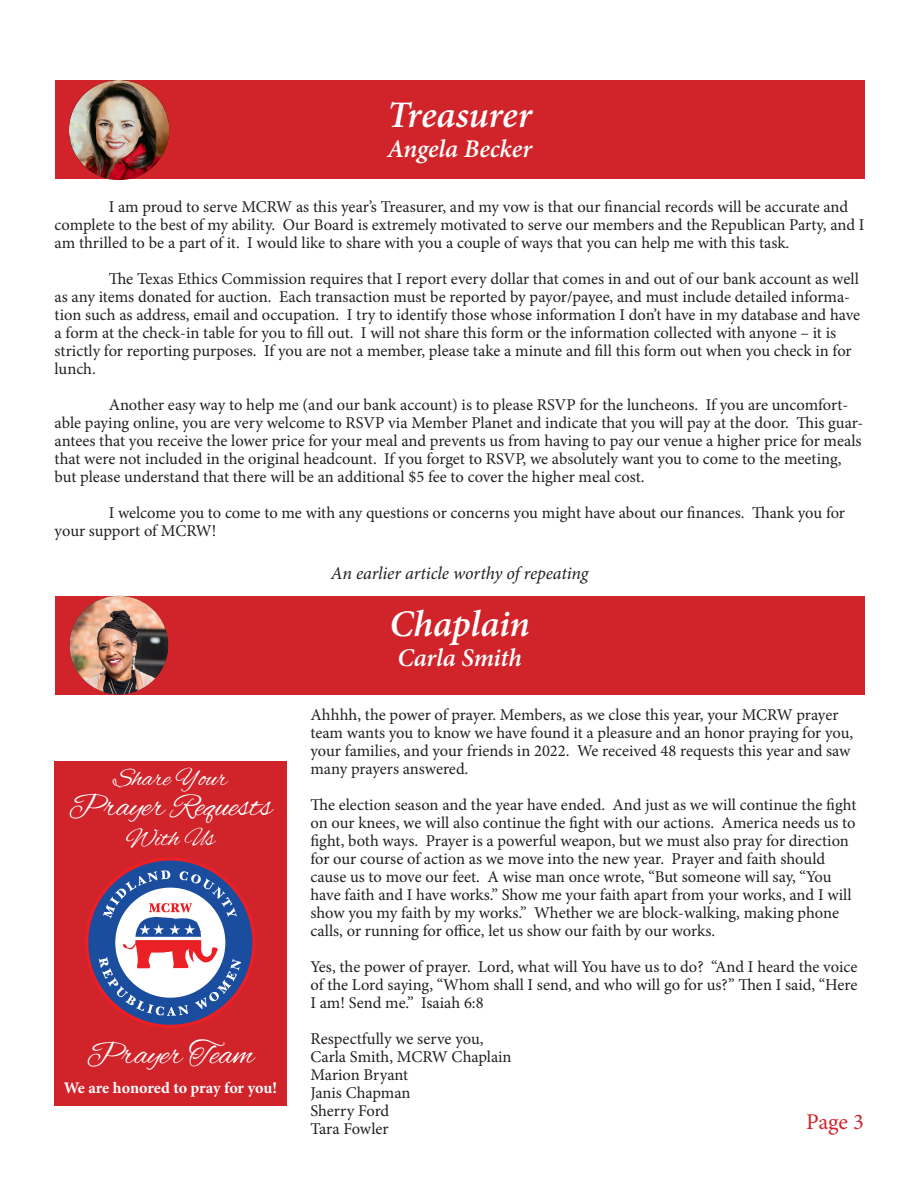
<style>
.page{position:relative;width:918px;height:1188px;background:#fff}
.page>*{position:absolute;margin:0;border:0;box-sizing:border-box;transform-origin:0 0}
.t1{font:italic 600 37.5px "Minion Pro";letter-spacing:-.01em;color:#fff}
.t2{font:33.3px "Alex Brush";color:#fff}
.t3{font:26.25px "Alex Brush";color:#fff}
.t4{font:italic 600 25.5px "Minion Pro";letter-spacing:-.005em;color:#fff}
.t5{font:22.5px "Minion Pro";color:#d1232a}
.t6{font:italic 18px "Minion Pro";letter-spacing:-.01em;color:#231f20}
.t7{font:16.5px/18px "Minion Pro";letter-spacing:-.005em;color:#231f20}
.t8{font:700 16.05px "Minion Pro";letter-spacing:-.01em;color:#fff}
</style>
<div class="page">
<div style="left:55px;top:81px;width:810px;height:98px;background:#d1232a"></div>
<div style="left:55px;top:596px;width:810px;height:99px;background:#d1232a"></div>
<img style="left:70px;top:81px;width:98px;height:98px">
<div style="left:54px;top:761px;width:233px;height:345px;background:#d1232a"></div>
<svg style="left:85px;top:857px;width:171px;height:171px"></svg>
<div style="left:88px;top:861px;width:164px;height:164px;background:#1b4d9f;border-radius:50%"></div>
<svg style="left:99px;top:870px;width:142px;height:146px"></svg>
<img style="left:70px;top:596px;width:98px;height:98px;border-radius:49px">
<p class="t1" style="left:387px;top:88px;width:147px">Treasurer</p>
<p class="t4" style="left:387px;top:131px;width:146px">Angela Becker</p>
<p class="t7" style="left:55px;top:198px;width:811px;text-indent:54px">I am proud to serve MCRW as this year’s Treasurer, and my vow is that our financial records will be accurate and complete to the best of my ability. Our Board is extremely motivated to serve our members and the Republican Party, and I am thrilled to be a part of it. I would like to share with you a couple of ways that you can help me with this task.</p>
<p class="t7" style="left:55px;top:270px;width:807px;text-indent:54px">The Texas Ethics Commission requires that I report every dollar that comes in and out of our bank account as well as any items donated for auction. Each transaction must be reported by payor/payee, and must include detailed informa&shy;tion such as address, email and occupation. I try to identify those whose information I don’t have in my database and have a form at the check-in table for you to fill out. I will not share this form or the information collected with anyone – it is strictly for reporting purposes. If you are not a member, please take a minute and fill this form out when you check in for lunch.</p>
<p class="t7" style="left:55px;top:396px;width:810px;text-indent:54px">Another easy way to help me (and our bank account) is to please RSVP for the luncheons. If you are uncomfort&shy;able paying online, you are very welcome to RSVP via Member Planet and indicate that you will pay at the door. This guar&shy;antees that you receive the lower price for your meal and prevents us from having to pay our venue a higher price for meals that were not included in the original headcount. If you forget to RSVP, we absolutely want you to come to the meeting, but please understand that there will be an additional $5 fee to cover the higher meal cost.</p>
<p class="t7" style="left:55px;top:504px;width:792px;text-indent:54px">I welcome you to come to me with any questions or concerns you might have about our finances. Thank you for your support of MCRW!</p>
<p class="t6" style="left:331px;top:561px;width:259px">An earlier article worthy of repeating</p>
<p class="t3" style="left:113px;top:762px;width:116px">Share Your</p>
<p class="t2" style="left:69px;top:786px;width:205px">Prayer Requests</p>
<p class="t3" style="left:126px;top:822px;width:90px">With Us</p>
<p class="t2" style="left:86px;top:1033px;width:169px">Prayer Team</p>
<p class="t8" style="left:64px;top:1076px;width:215px">We are honored to pray for you!</p>
<p class="t1" style="left:389px;top:597px;width:142px">Chaplain</p>
<p class="t4" style="left:397px;top:640px;width:126px">Carla Smith</p>
<p class="t7" style="left:310px;top:706px;width:544px">Ahhhh, the power of prayer. Members, as we close this year, your MCRW prayer team wants you to know we have found it a pleasure and an honor praying for you, your families, and your friends in 2022. We received 48 requests this year and saw many prayers answered.</p>
<p class="t7" style="left:310px;top:796px;width:547px">The election season and the year have ended. And just as we will continue the fight on our knees, we will also continue the fight with our actions. America needs us to fight, both ways. Prayer is a powerful weapon, but we must also pray for direction for our course of action as we move into the new year. Prayer and faith should cause us to move our feet. A wise man once wrote, “But someone will say, “You have faith and I have works.” Show me your faith apart from your works, and I will show you my faith by my works.” Whether we are block-walking, making phone calls, or running for office, let us show our faith by our works.</p>
<p class="t7" style="left:310px;top:958px;width:548px;text-align:justify">Yes, the power of prayer. Lord, what will You have us to do? “And I heard the voice of the Lord saying, “Whom shall I send, and who will go for us?” Then I said, “Here I am! Send me.” Isaiah 6:8</p>
<p class="t7" style="left:310px;top:1030px;width:174px">Respectfully we serve you,</p>
<p class="t7" style="left:310px;top:1048px;width:203px">Carla Smith, MCRW Chaplain</p>
<p class="t7" style="left:310px;top:1066px;width:99px">Marion Bryant</p>
<p class="t7" style="left:310px;top:1084px;width:102px">Janis Chapman</p>
<p class="t7" style="left:310px;top:1102px;width:80px">Sherry Ford</p>
<p class="t7" style="left:310px;top:1120px;width:80px">Tara Fowler</p>
<p class="t5" style="left:806px;top:1107px;width:59px">Page 3</p>
</div>
